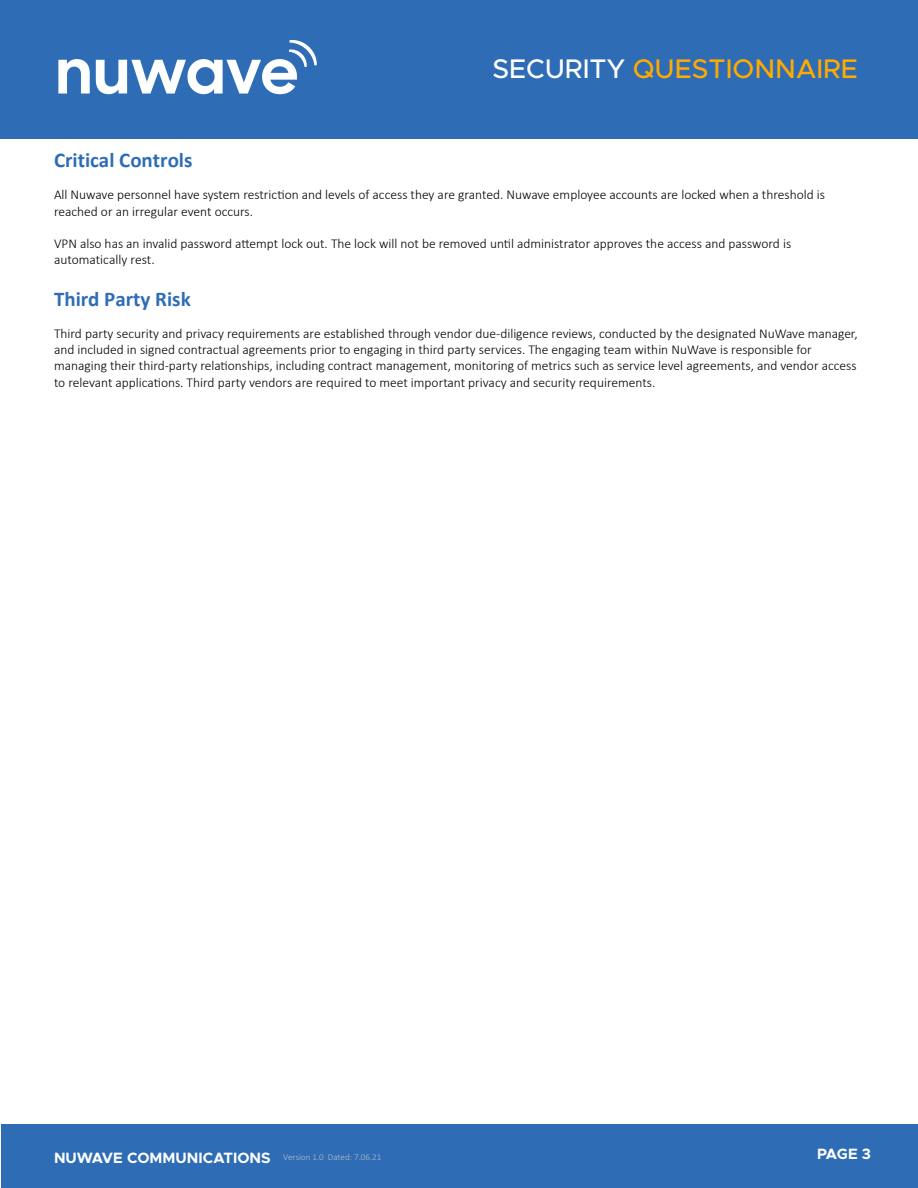
<style>
.page{position:relative;width:918px;height:1188px;background:#fff}
.page>*{position:absolute;margin:0;border:0;box-sizing:border-box;transform-origin:0 0}
.t1{font:500 27px "Metropolis";color:#fa0}
.t2{font:700 21px "Calibri";color:#2e6db6}
.t3{font:700 15px "Metropolis";color:#fff}
.t4{font:300 13.5px/16.2px "Calibri";color:#000}
.t5{font:300 9px "Calibri";color:#bcbec0}
.s1{color:#fff}
.s2{font-family:"Metropolis";font-weight:700;font-size:15px;color:#fff}
</style>
<div class="page">
<div style="left:0;top:0;width:918px;height:138px;background:#2e6db6"></div>
<img style="left:58px;top:40px;width:259px;height:55px">
<div style="left:1px;top:1124px;width:917px;height:63px;background:#2e6db6"></div>
<h1 class="t1" style="left:492px;top:52px;width:367px"><span class="s1">SECURITY</span> QUESTIONNAIRE</h1>
<h2 class="t2" style="left:54px;top:145px;width:140px">Critical Controls</h2>
<p class="t4" style="left:54px;top:187px;width:773px">All Nuwave personnel have system restriction and levels of access they are granted. Nuwave employee accounts are locked when a threshold is reached or an irregular event occurs.</p>
<p class="t4" style="left:54px;top:235px;width:739px">VPN also has an invalid password attempt lock out. The lock will not be removed until administrator approves the access and password is automatically rest.</p>
<h2 class="t2" style="left:54px;top:284px;width:138px">Third Party Risk</h2>
<p class="t4" style="left:54px;top:325px;width:805px">Third party security and privacy requirements are established through vendor due-diligence reviews, conducted by the designated NuWave manager, and included in signed contractual agreements prior to engaging in third party services. The engaging team within NuWave is responsible for managing their third-party relationships, including contract management, monitoring of metrics such as service level agreements, and vendor access to relevant applications. Third party vendors are required to meet important privacy and security requirements.</p>
<p class="t5" style="left:54px;top:1152px;width:329px"><span class="s2">NUWAVE COMMUNICATIONS</span> Version 1.0 Dated: 7.06.21</p>
<p class="t3" style="left:817px;top:1145px;width:55px">PAGE 3</p>
</div>
